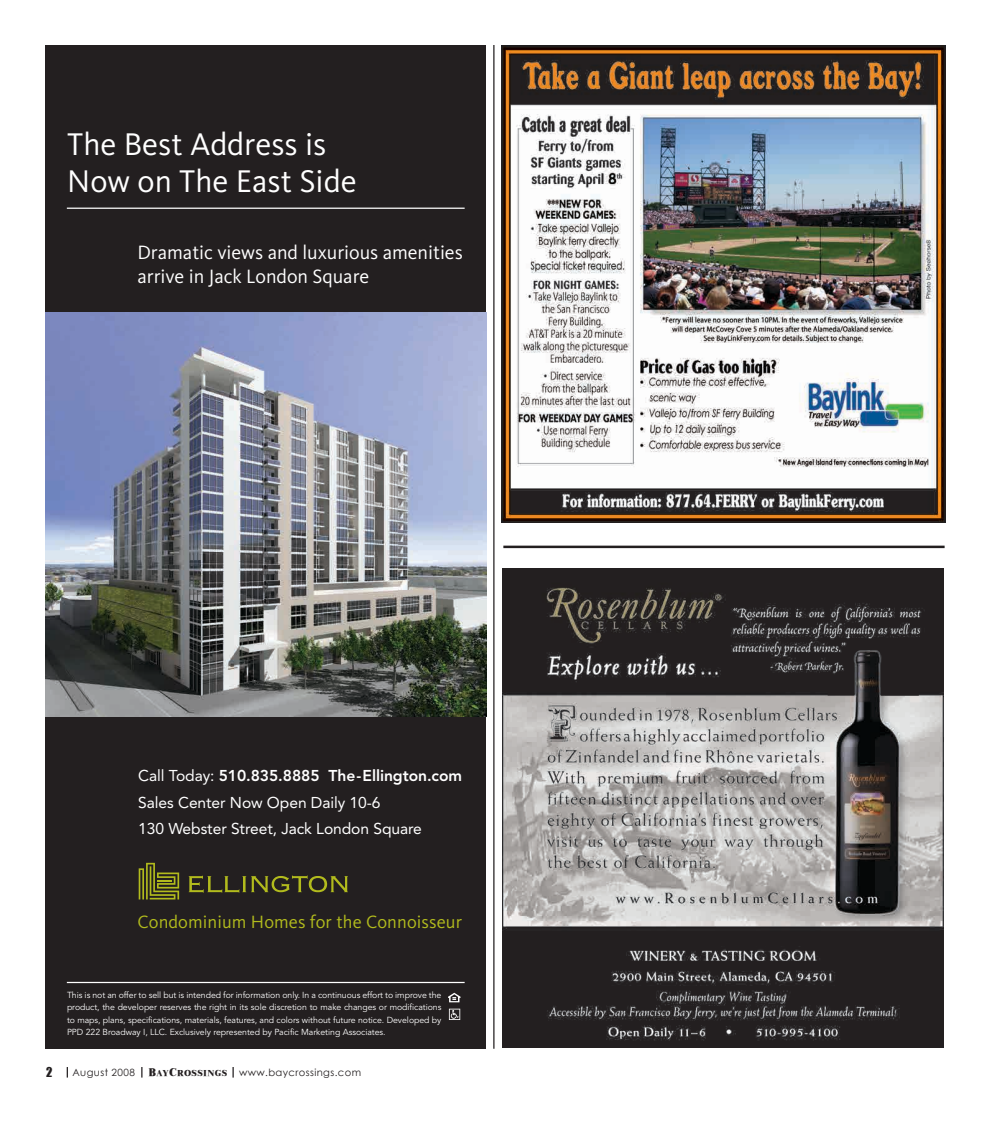
<style>
.page{position:relative;width:990px;height:1125px;background:#fff}
.page>*{position:absolute;margin:0;border:0;box-sizing:border-box;transform-origin:0 0}
.t1{font:32.5px/37.5px "Kievit";color:#fff}
.t2{font:20px/24px "Kievit";letter-spacing:-.005em;color:#fff}
.t3{font:18.5px "Kievit";letter-spacing:.005em;color:#b2bb1d}
.t4{font:15.62px/26.6px "Avenir";letter-spacing:-.005em;color:#fff}
.t5{font:12.5px "Impact";color:#231f20}
.t6{font:10px "Century Gothic";letter-spacing:.04em;color:#231f20}
.t7{font:8.75px/12.5px "Avenir";letter-spacing:-.005em;color:#fff;text-align:justify}
.s1{font-weight:800}
.s2{font-family:"Times New Roman";font-weight:800;font-size:11.25px}
.s3{font-family:"Times New Roman";font-weight:800;font-size:8.75px}
</style>
<div class="page">
<svg style="left:232px;top:1067px;width:2px;height:11px"></svg>
<hr style="left:493px;top:45px;width:2px;height:1004px;background:#231f20">
<img style="left:503px;top:569px;width:441px;height:479px">
<svg style="left:827px;top:638px;width:92px;height:58px;background:#2a2728"></svg>
<img style="left:501px;top:45px;width:444px;height:478px">
<div style="left:45px;top:45px;width:441px;height:1004px;background:#231f20"></div>
<hr style="left:67px;top:982px;width:398px;height:1px;background:#fff">
<hr style="left:67px;top:208px;width:398px;height:1px;background:#fff">
<svg style="left:189px;top:875px;width:159px;height:18px"></svg>
<svg style="left:139px;top:863px;width:40px;height:36px"></svg>
<svg style="left:448px;top:993px;width:13px;height:9px"></svg>
<svg style="left:449px;top:1009px;width:11px;height:11px"></svg>
<img style="left:45px;top:312px;width:441px;height:404px">
<hr style="left:503px;top:546px;width:442px;height:2px;background:#231f20">
<h1 class="t1" style="left:67px;top:125px;width:291px">The Best Address is<br>Now on The East Side</h1>
<h2 class="t2" style="left:137px;top:241px;width:327px">Dramatic views and luxurious amenities arrive in Jack London Square</h2>
<h3 class="t4" style="left:138px;top:762px;width:325px">Call Today: <span class="s1">510.835.8885 The-Ellington.com<br></span>Sales Center Now Open Daily 10-6<br>130 Webster Street, Jack London Square</h3>
<h3 class="t3" style="left:137px;top:911px;width:326px">Condominium Homes for the Connoisseur</h3>
<p class="t7" style="left:67px;top:989px;width:376px">This is not an offer to sell but is intended for information only. In a continuous effort to improve the product, the developer reserves the right in its sole discretion to make changes or modifications to maps, plans, specifications, materials, features, and colors without future notice. Developed by PPD 222 Broadway I, LLC. Exclusively represented by Pacific Marketing Associates.</p>
<h3 class="t5" style="left:46px;top:1063px;width:8px">2</h3>
<p class="t6" style="left:72px;top:1066px;width:290px">August 2008 <span class="s2">B</span><span class="s3">AY</span><span class="s2">C</span><span class="s3">ROSSINGS</span> www.baycrossings.com</p>
</div>
